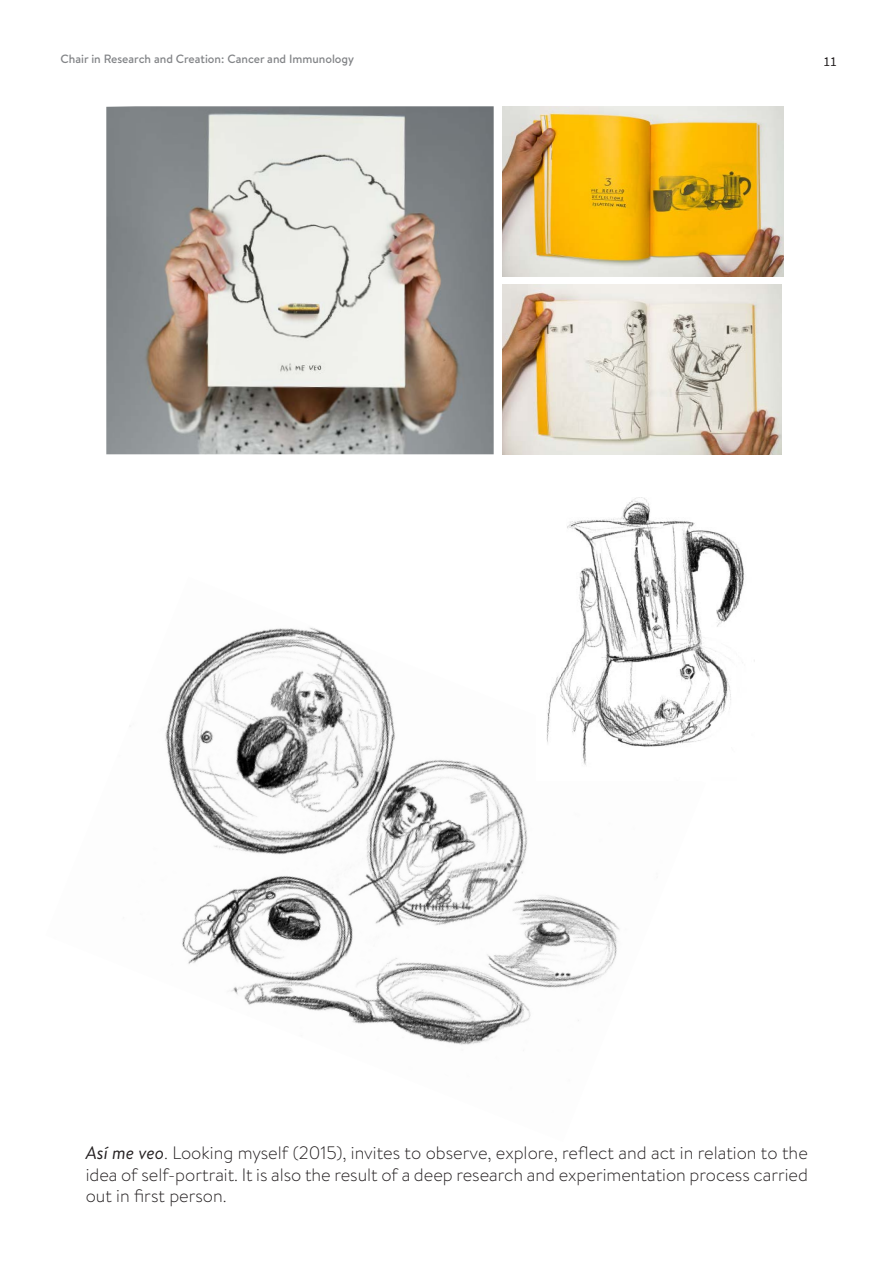
<style>
.page{position:relative;width:893px;height:1263px;background:#fff}
.page>*{position:absolute;margin:0;border:0;box-sizing:border-box;transform-origin:0 0}
.t1{font:300 18px/21.6px "Brandon Text";color:#231f20;text-align:justify}
.t2{font:13.5px "Source Sans Pro";color:#231f20}
.t3{font:500 12px "Brandon Text";color:#828487}
.s1{font-weight:400;font-style:italic}
</style>
<div class="page">
<img style="left:165px;top:627px;width:455px;height:418px">
<img style="left:106px;top:106px;width:388px;height:348px">
<img style="left:502px;top:106px;width:281px;height:170px">
<img style="left:502px;top:285px;width:280px;height:169px">
<img style="left:536px;top:497px;width:209px;height:283px">
<p class="t3" style="left:61px;top:54px;width:295px">Chair in Research and Creation: Cancer and Immunology</p>
<p class="t2" style="left:823px;top:54px;width:15px">11</p>
<p class="t1" style="left:86px;top:1142px;width:724px"><span class="s1">Así me veo</span>. Looking myself (2015), invites to observe, explore, reflect and act in relation to the idea of self-portrait. It is also the result of a deep research and experimentation process carried out in first person.</p>
</div>
